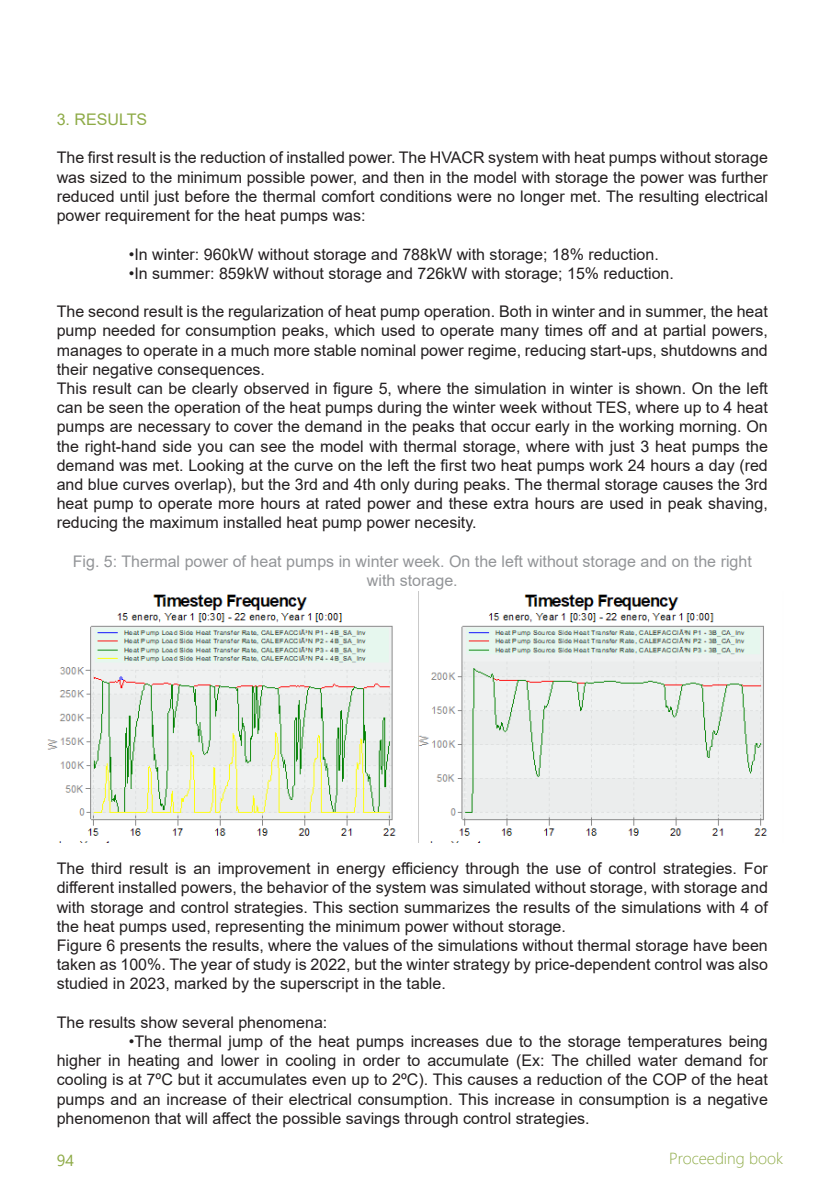
<style>
.page{position:relative;width:840px;height:1191px;background:#fff}
.page>*{position:absolute;margin:0;border:0;box-sizing:border-box;transform-origin:0 0}
.t1{font:16px/19.2px "Arial";color:#231f20;text-align:justify}
.t2{font:16px/19.2px "Arial";color:#939598;text-align:center}
.t3{font:300 16px "Segoe UI";color:#8eab47}
.t4{font:16px "Arial";color:#8eab47}
.t5{font:16px "Segoe UI";color:#8eab47}
</style>
<div class="page">
<img style="left:47px;top:591px;width:720px;height:251px">
<p class="t4" style="left:57px;top:108px;width:92px">3. RESULTS</p>
<p class="t1" style="left:57px;top:148px;width:712px">The first result is the reduction of installed power. The HVACR system with heat pumps without storage was sized to the minimum possible power, and then in the model with storage the power was further reduced until just before the thermal comfort conditions were no longer met. The resulting electrical power requirement for the heat pumps was:</p>
<p class="t1" style="left:129px;top:244px;width:531px">•In winter: 960kW without storage and 788kW with storage; 18% reduction.</p>
<p class="t1" style="left:129px;top:263px;width:546px">•In summer: 859kW without storage and 726kW with storage; 15% reduction.</p>
<p class="t1" style="left:57px;top:302px;width:712px">The second result is the regularization of heat pump operation. Both in winter and in summer, the heat pump needed for consumption peaks, which used to operate many times off and at partial powers, manages to operate in a much more stable nominal power regime, reducing start-ups, shutdowns and their negative consequences.</p>
<p class="t1" style="left:57px;top:379px;width:712px">This result can be clearly observed in figure 5, where the simulation in winter is shown. On the left can be seen the operation of the heat pumps during the winter week without TES, where up to 4 heat pumps are necessary to cover the demand in the peaks that occur early in the working morning. On the right-hand side you can see the model with thermal storage, where with just 3 heat pumps the demand was met. Looking at the curve on the left the first two heat pumps work 24 hours a day (red and blue curves overlap), but the 3rd and 4th only during peaks. The thermal storage causes the 3rd heat pump to operate more hours at rated power and these extra hours are used in peak shaving, reducing the maximum installed heat pump power necesity.</p>
<p class="t2" style="left:73px;top:551px;width:680px">Fig. 5: Thermal power of heat pumps in winter week. On the left without storage and on the right with storage.</p>
<p class="t1" style="left:57px;top:859px;width:712px">The third result is an improvement in energy efficiency through the use of control strategies. For different installed powers, the behavior of the system was simulated without storage, with storage and with storage and control strategies. This section summarizes the results of the simulations with 4 of the heat pumps used, representing the minimum power without storage.</p>
<p class="t1" style="left:57px;top:935px;width:712px">Figure 6 presents the results, where the values of the simulations without thermal storage have been taken as 100%. The year of study is 2022, but the winter strategy by price-dependent control was also studied in 2023, marked by the superscript in the table.</p>
<p class="t1" style="left:57px;top:1012px;width:272px">The results show several phenomena:</p>
<p class="t1" style="left:57px;top:1031px;width:712px;text-indent:72px">•The thermal jump of the heat pumps increases due to the storage temperatures being higher in heating and lower in cooling in order to accumulate (Ex: The chilled water demand for cooling is at 7ºC but it accumulates even up to 2ºC). This causes a reduction of the COP of the heat pumps and an increase of their electrical consumption. This increase in consumption is a negative phenomenon that will affect the possible savings through control strategies.</p>
<p class="t5" style="left:57px;top:1145px;width:19px">94</p>
<p class="t3" style="left:668px;top:1143px;width:116px">Proceeding book</p>
</div>
